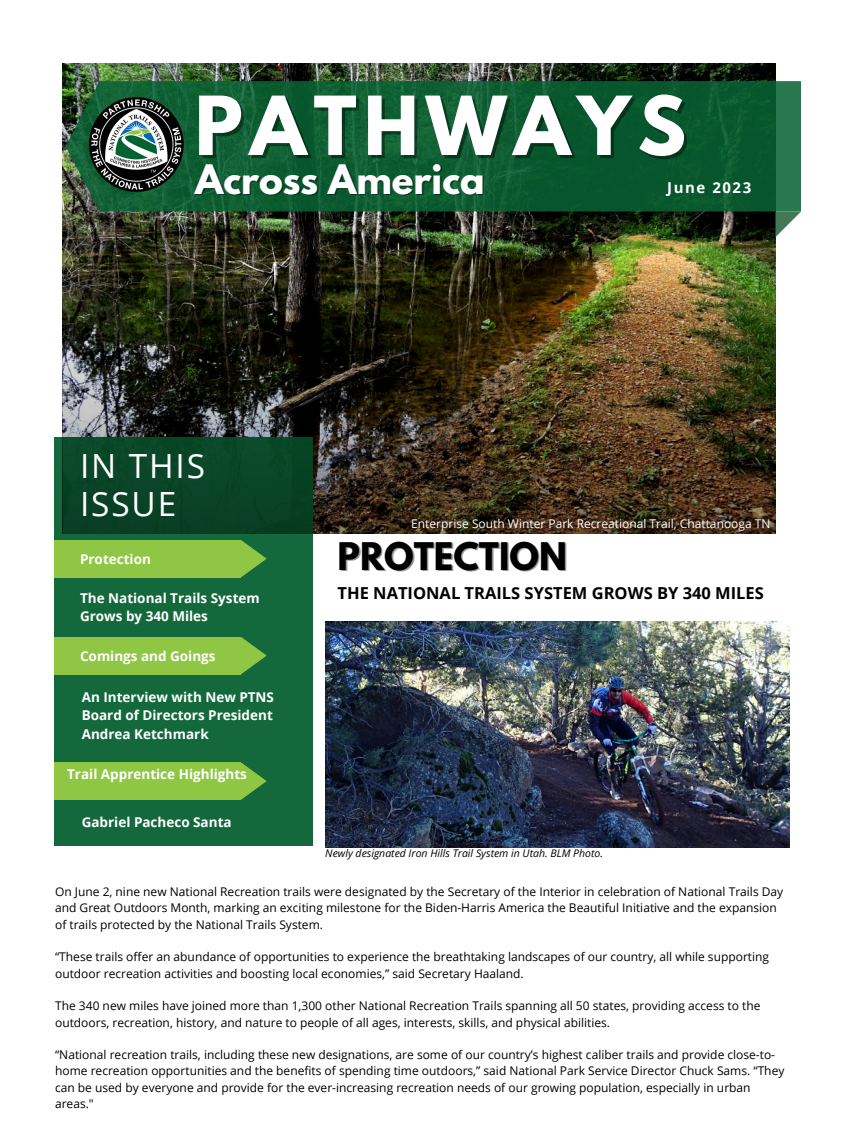
<style>
.page{position:relative;width:844px;height:1125px;background:#fff}
.page>*{position:absolute;margin:0;border:0;box-sizing:border-box;transform-origin:0 0}
.t1{font:700 72px "League Spartan";letter-spacing:.1em;color:#fff}
.t2{font:700 36px "League Spartan";color:#fff}
.t3{font:700 33.75px "League Spartan";color:#000}
.t4{font:33.38px "Open Sans";letter-spacing:.055em;color:#fff}
.t5{font:700 16.5px "Open Sans";color:#000}
.t6{font:700 15px "Open Sans";letter-spacing:.105em;color:#fff}
.t7{font:700 13.5px/18.6px "Open Sans";color:#fff}
.t8{font:12px/16.4px "Open Sans";color:#000}
.t9{font:12px "Open Sans";color:#fff}
.t10{font:italic 10.5px "Open Sans";color:#000}
</style>
<div class="page">
<img style="left:63px;top:63px;width:712px;height:195px">
<svg style="left:775px;top:211px;width:26px;height:26px"></svg>
<svg style="left:66px;top:81px;width:735px;height:130px;fill:#0c5b30"></svg>
<div style="left:54px;top:437px;width:258px;height:409px;background:#13693c"></div>
<img style="left:84px;top:92px;width:104px;height:104px;border-radius:50%">
<img style="left:63px;top:258px;width:712px;height:276px">
<div style="left:54px;top:763px;width:187px;height:37px;background:#8fc745"></div>
<svg style="left:241px;top:763px;width:26px;height:37px"></svg>
<div style="left:54px;top:540px;width:187px;height:37px;background:#8fc745"></div>
<svg style="left:241px;top:540px;width:26px;height:37px"></svg>
<div style="left:54px;top:637px;width:187px;height:37px;background:#8fc745"></div>
<svg style="left:241px;top:637px;width:26px;height:37px"></svg>
<img style="left:325px;top:622px;width:464px;height:225px">
<p class="t1" style="left:195px;top:90px;width:493px">PATHWAYS</p>
<p class="t2" style="left:195px;top:161px;width:291px">Across America</p>
<p class="t4" style="left:80px;top:442px;width:126px">IN THIS</p>
<p class="t4" style="left:80px;top:481px;width:98px">ISSUE</p>
<p class="t6" style="left:667px;top:177px;width:86px">June 2023</p>
<p class="t7" style="left:80px;top:549px;width:72px">Protection</p>
<p class="t7" style="left:80px;top:588px;width:181px">The National Trails System<br>Grows by 340 Miles</p>
<p class="t7" style="left:80px;top:646px;width:137px">Comings and Goings</p>
<p class="t7" style="left:82px;top:687px;width:194px;text-align:justify">An Interview with New PTNS Board of Directors President Andrea Ketchmark</p>
<p class="t7" style="left:67px;top:765px;width:181px">Trail Apprentice Highlights</p>
<p class="t7" style="left:82px;top:813px;width:151px">Gabriel Pacheco Santa</p>
<p class="t9" style="left:411px;top:516px;width:361px">Enterprise South Winter Park Recreational Trail, Chattanooga TN</p>
<p class="t3" style="left:337px;top:539px;width:231px">PROTECTION</p>
<p class="t5" style="left:337px;top:581px;width:428px">THE NATIONAL TRAILS SYSTEM GROWS BY 340 MILES</p>
<p class="t10" style="left:325px;top:846px;width:279px">Newly designated Iron Hills Trail System in Utah. BLM Photo.</p>
<p class="t8" style="left:55px;top:883px;width:730px">On June 2, nine new National Recreation trails were designated by the Secretary of the Interior in celebration of National Trails Day and Great Outdoors Month, marking an exciting milestone for the Biden-Harris America the Beautiful Initiative and the expansion of trails protected by the National Trails System.</p>
<p class="t8" style="left:55px;top:948px;width:715px">“These trails offer an abundance of opportunities to experience the breathtaking landscapes of our country, all while supporting outdoor recreation activities and boosting local economies,” said Secretary Haaland.</p>
<p class="t8" style="left:55px;top:997px;width:707px">The 340 new miles have joined more than 1,300 other National Recreation Trails spanning all 50 states, providing access to the outdoors, recreation, history, and nature to people of all ages, interests, skills, and physical abilities.</p>
<p class="t8" style="left:55px;top:1046px;width:731px">“National recreation trails, including these new designations, are some of our country’s highest caliber trails and provide close-to&shy;home recreation opportunities and the benefits of spending time outdoors,” said National Park Service Director Chuck Sams. “They can be used by everyone and provide for the ever-increasing recreation needs of our growing population, especially in urban areas."</p>
</div>
